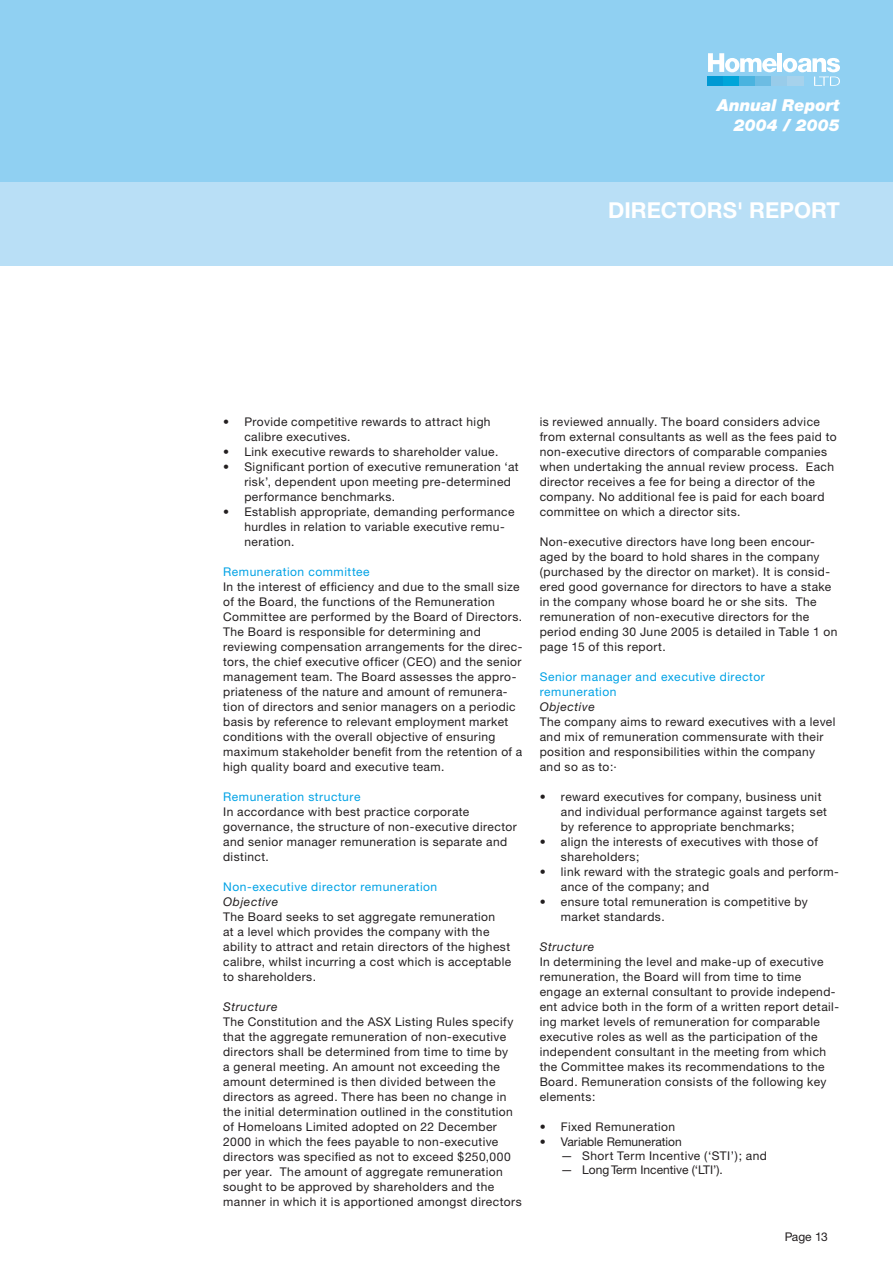
<style>
.page{position:relative;width:893px;height:1263px;background:#fff}
.page>*{position:absolute;margin:0;border:0;box-sizing:border-box;transform-origin:0 0}
.t1{font:700 21.9px "Helvetica Neue CE";color:#fff}
.t2{font:italic 900 16.5px/19.8px "Helvetica Neue CE";color:#fff;text-align:right}
.t3{font:12px/15px "Helvetica Neue CE";letter-spacing:.035em;color:#231f20}
.t4{font:12px/15px "Helvetica Neue CE";letter-spacing:.045em;color:#00a2e5}
.t5{font:12px "Helvetica Neue CE";color:#231f20}
.t6{font:italic 12px "Helvetica Neue CE";letter-spacing:.05em;color:#231f20}
</style>
<div class="page">
<div style="left:0;top:181px;width:892px;height:85px;background:#b9dff6"></div>
<div style="left:0;top:0;width:892px;height:181px;background:#90d0f2"></div>
<svg style="left:708px;top:53px;width:132px;height:33px"></svg>
<div style="left:707px;top:77px;width:16px;height:9px;background:#0099d3"></div>
<div style="left:723px;top:77px;width:16px;height:9px;background:#00a5d9"></div>
<div style="left:739px;top:77px;width:16px;height:9px;background:#4ab3df"></div>
<div style="left:755px;top:77px;width:16px;height:9px;background:#6cbce3"></div>
<div style="left:771px;top:77px;width:16px;height:9px;background:#98ccea"></div>
<div style="left:787px;top:77px;width:16px;height:9px;background:#a6d2ec"></div>
<h2 class="t2" style="left:717px;top:97px;width:124px">Annual Report<br>2004 / 2005</h2>
<h1 class="t1" style="left:608px;top:203px;width:233px">DIRECTORS' REPORT</h1>
<p class="t3" style="left:244px;top:416px;width:248px;text-indent:-21px">• Provide competitive rewards to attract high calibre executives.</p>
<p class="t3" style="left:223px;top:446px;width:277px">• Link executive rewards to shareholder value.</p>
<p class="t3" style="left:244px;top:461px;width:276px;text-indent:-21px">• Significant portion of executive remuneration ‘at risk’, dependent upon meeting pre-determined performance benchmarks.</p>
<p class="t3" style="left:244px;top:506px;width:271px;text-indent:-21px">• Establish appropriate, demanding performance hurdles in relation to variable executive remu&shy;neration.</p>
<p class="t4" style="left:223px;top:565px;width:148px">Remuneration committee</p>
<p class="t3" style="left:223px;top:580px;width:301px">In the interest of efficiency and due to the small size of the Board, the functions of the Remuneration Committee are performed by the Board of Directors.<br>The Board is responsible for determining and reviewing compensation arrangements for the direc&shy;tors, the chief executive officer (CEO) and the senior management team. The Board assesses the appro&shy;priateness of the nature and amount of remunera&shy;tion of directors and senior managers on a periodic basis by reference to relevant employment market conditions with the overall objective of ensuring maximum stakeholder benefit from the retention of a high quality board and executive team.</p>
<p class="t4" style="left:223px;top:790px;width:139px">Remuneration structure</p>
<p class="t3" style="left:223px;top:805px;width:295px">In accordance with best practice corporate governance, the structure of non-executive director and senior manager remuneration is separate and distinct.</p>
<p class="t4" style="left:223px;top:880px;width:216px">Non-executive director remuneration</p>
<p class="t6" style="left:223px;top:897px;width:57px">Objective</p>
<p class="t3" style="left:223px;top:910px;width:290px">The Board seeks to set aggregate remuneration<br>at a level which provides the company with the ability to attract and retain directors of the highest calibre, whilst incurring a cost which is acceptable to shareholders.</p>
<p class="t6" style="left:223px;top:1002px;width:56px">Structure</p>
<p class="t3" style="left:223px;top:1015px;width:300px">The Constitution and the ASX Listing Rules specify that the aggregate remuneration of non-executive directors shall be determined from time to time by<br>a general meeting. An amount not exceeding the amount determined is then divided between the directors as agreed. There has been no change in the initial determination outlined in the constitution of Homeloans Limited adopted on 22 December 2000 in which the fees payable to non-executive directors was specified as not to exceed $250,000 per year. The amount of aggregate remuneration sought to be approved by shareholders and the manner in which it is apportioned amongst directors</p>
<p class="t3" style="left:539px;top:416px;width:298px">is reviewed annually. The board considers advice from external consultants as well as the fees paid to non-executive directors of comparable companies when undertaking the annual review process. Each director receives a fee for being a director of the company. No additional fee is paid for each board committee on which a director sits.</p>
<p class="t3" style="left:539px;top:536px;width:299px">Non-executive directors have long been encour&shy;aged by the board to hold shares in the company (purchased by the director on market). It is consid&shy;ered good governance for directors to have a stake in the company whose board he or she sits. The remuneration of non-executive directors for the period ending 30 June 2005 is detailed in Table 1 on page 15 of this report.</p>
<p class="t4" style="left:539px;top:671px;width:227px">Senior manager and executive director remuneration</p>
<p class="t6" style="left:539px;top:703px;width:57px">Objective</p>
<p class="t3" style="left:539px;top:716px;width:297px">The company aims to reward executives with a level and mix of remuneration commensurate with their position and responsibilities within the company and so as to:·</p>
<p class="t3" style="left:561px;top:791px;width:267px;text-indent:-21px">• reward executives for company, business unit and individual performance against targets set by reference to appropriate benchmarks;</p>
<p class="t3" style="left:561px;top:836px;width:258px;text-indent:-21px">• align the interests of executives with those of shareholders;</p>
<p class="t3" style="left:561px;top:866px;width:279px;text-indent:-21px">• link reward with the strategic goals and perform&shy;ance of the company; and</p>
<p class="t3" style="left:561px;top:896px;width:248px;text-indent:-21px">• ensure total remuneration is competitive by market standards.</p>
<p class="t6" style="left:539px;top:942px;width:56px">Structure</p>
<p class="t3" style="left:539px;top:955px;width:301px">In determining the level and make-up of executive remuneration, the Board will from time to time engage an external consultant to provide independ&shy;ent advice both in the form of a written report detail&shy;ing market levels of remuneration for comparable executive roles as well as the participation of the independent consultant in the meeting from which the Committee makes its recommendations to the Board. Remuneration consists of the following key elements:</p>
<p class="t3" style="left:539px;top:1120px;width:137px">• Fixed Remuneration</p>
<p class="t5" style="left:539px;top:1137px;width:144px">• Variable Remuneration</p>
<p class="t3" style="left:561px;top:1150px;width:207px">— Short Term Incentive (‘STI’); and</p>
<p class="t5" style="left:561px;top:1166px;width:163px">— Long Term Incentive (‘LTI’).</p>
<p class="t3" style="left:784px;top:1231px;width:44px">Page 13</p>
</div>
